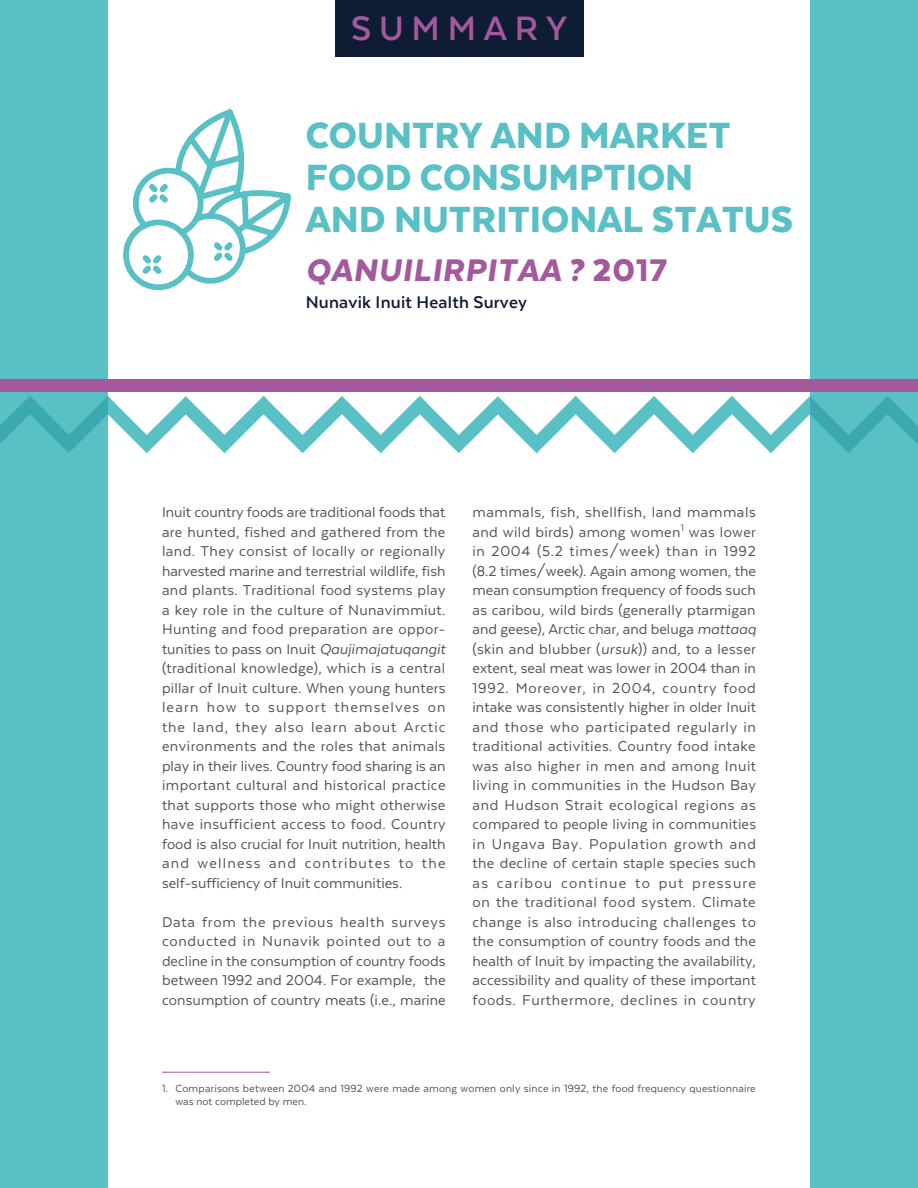
<style>
.page{position:relative;width:918px;height:1188px;background:#59c0c6}
.page>*{position:absolute;margin:0;border:0;box-sizing:border-box;transform-origin:0 0}
.Titre_1{font:900 42px/42px "Texta";color:#59c0c6}
.t1{font:700 39px "Texta";letter-spacing:.2em;color:#a4589d}
.Titre_1-2{font:italic 900 36px "Texta";letter-spacing:.025em;color:#a4589d}
.Titre_1-3{font:700 19.5px "Texta";letter-spacing:.01em;color:#0e1d34}
.P_Texte_courant_angl{font:16.5px/19.5px "Texta";letter-spacing:.005em;color:#535454;text-align:justify}
.Note_de_bas_de_page{font:12px/13.5px "Texta";letter-spacing:.015em;color:#535454}
.s1{font-style:normal}
.s2{font-style:italic}
</style>
<div class="page">
<div style="left:108px;top:0;width:702px;height:1188px;background:#fff"></div>
<div style="left:335px;top:0;width:248px;height:56px;background:#0e1d34"></div>
<div style="left:0;top:379px;width:108px;height:13px;background:#a4589d"></div>
<div style="left:108px;top:379px;width:702px;height:13px;background:#a4589d"></div>
<div style="left:810px;top:379px;width:108px;height:13px;background:#a4589d"></div>
<svg style="left:0;top:396px;width:918px;height:57px"></svg>
<hr style="left:162px;top:1072px;width:108px;height:1px;background:#a4589d">
<svg style="left:123px;top:109px;width:168px;height:182px"></svg>
<h2 class="t1" style="left:351px;top:8px;width:217px">SUMMARY</h2>
<h3 class="Titre_1" style="left:306px;top:114px;width:489px">COUNTRY AND MARKET<br>FOOD CONSUMPTION<br>AND NUTRITIONAL STATUS</h3>
<h3 class="Titre_1-2" style="left:306px;top:251px;width:363px">QANUILIRPITAA ? <span class="s1">2017</span></h3>
<h3 class="Titre_1-3" style="left:306px;top:292px;width:223px">Nunavik Inuit Health Survey</h3>
<p class="P_Texte_courant_angl" style="left:162px;top:502px;width:285px">Inuit country foods are traditional foods that are hunted, fished and gathered from the land. They consist of locally or regionally harvested marine and terrestrial wildlife, fish and plants. Traditional food systems play a key role in the culture of Nunavimmiut.<br>Hunting and food preparation are oppor&shy;tunities to pass on Inuit <span class="s2">Qaujimajatuqangit </span>(traditional knowledge), which is a central pillar of Inuit culture. When young hunters learn how to support themselves on the land, they also learn about Arctic environments and the roles that animals play in their lives. Country food sharing is an important cultural and historical practice that supports those who might otherwise have insufficient access to food. Country food is also crucial for Inuit nutrition, health and wellness and contributes to the self-sufficiency of Inuit communities.</p>
<p class="P_Texte_courant_angl" style="left:162px;top:912px;width:285px">Data from the previous health surveys conducted in Nunavik pointed out to a decline in the consumption of country foods between 1992 and 2004. For example, the consumption of country meats (i.e., marine</p>
<p class="P_Texte_courant_angl" style="left:472px;top:502px;width:285px">mammals, fish, shellfish, land mammals and wild birds) among women<sup>1</sup> was lower in 2004 (5.2 times/week) than in 1992 (8.2 times/week). Again among women, the mean consumption frequency of foods such as caribou, wild birds (generally ptarmigan and geese), Arctic char, and beluga <span class="s2">mattaaq </span>(skin and blubber (<span class="s2">ursuk</span>)) and, to a lesser extent, seal meat was lower in 2004 than in 1992. Moreover, in 2004, country food intake was consistently higher in older Inuit and those who participated regularly in traditional activities. Country food intake was also higher in men and among Inuit living in communities in the Hudson Bay and Hudson Strait ecological regions as compared to people living in communities in Ungava Bay. Population growth and the decline of certain staple species such as caribou continue to put pressure on the traditional food system. Climate change is also introducing challenges to the consumption of country foods and the health of Inuit by impacting the availability, accessibility and quality of these important foods. Furthermore, declines in country</p>
<p class="Note_de_bas_de_page" style="left:176px;top:1081px;width:582px;text-indent:-14px">1. Comparisons between 2004 and 1992 were made among women only since in 1992, the food frequency questionnaire was not completed by men.</p>
</div>
